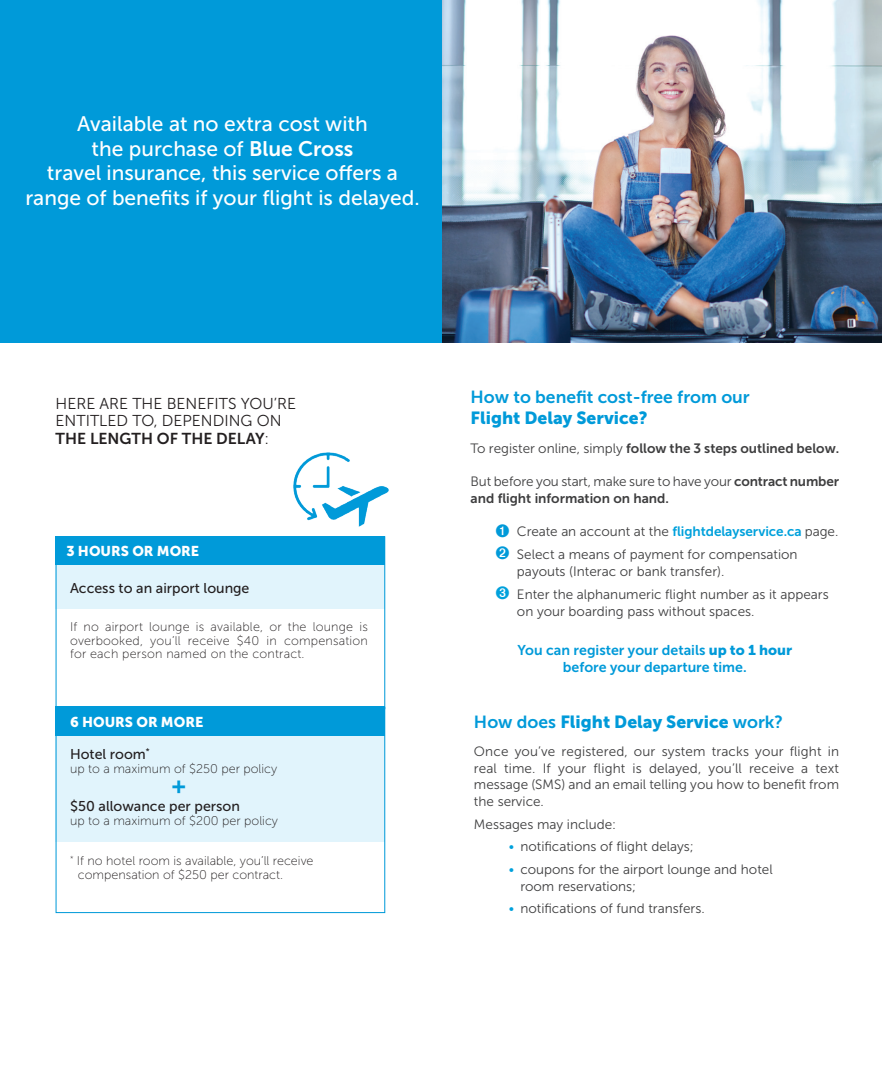
<style>
.page{position:relative;width:882px;height:1071px;background:#fff}
.page>*{position:absolute;margin:0;border:0;box-sizing:border-box;transform-origin:0 0}
.t1{font:700 25.9px "Open Sans";color:#009ad9}
.t2{font:21px/24.5px "Museo Sans 500";color:#fff;text-align:center}
.t3{font:17.5px/21px "Museo Sans 700";color:#009ad9}
.t4{font:17.5px "Museo Sans 900";color:#009ad9}
.t5{font:15.75px/17.5px "Museo Sans 300";color:#231f20}
.t6{font:14.17px/16.8px "Museo Sans 700";color:#009ad9;text-align:center}
.t7{font:14.17px "Museo Sans 500";color:#231f20}
.t8{font:14.17px "Museo Sans 900";color:#fff}
.t9{font:13.47px/16.8px "Museo Sans 300";color:#3e3e3f}
.t10{font:13.47px/16.8px "Museo Sans 700";color:#3e3e3f}
.t11{font:12.6px/13.5px "Museo Sans 100";color:#231f20}
.s1{font-family:"Museo Sans 700"}
.s2{font-family:"Museo Sans 900"}
.s3{font-family:"Museo Sans 300"}
.s4{color:#009ad9}
.s5{font-family:"Museo Sans 700";color:#00a1dc}
.s6{color:#00a1dc}
</style>
<div class="page">
<div style="left:0;top:0;width:882px;height:342px;background:#009ad9"></div>
<img style="left:442px;top:0;width:440px;height:342px">
<img style="left:293px;top:452px;width:96px;height:75px">
<div style="left:56px;top:566px;width:329px;height:43px;background:#e1f4fc"></div>
<div style="left:56px;top:536px;width:329px;height:29px;background:#009ad9"></div>
<div style="left:56px;top:735px;width:329px;height:107px;background:#e1f4fc"></div>
<div style="left:56px;top:707px;width:329px;height:206px;border:1px solid #009ad9"></div>
<div style="left:56px;top:707px;width:329px;height:29px;background:#009ad9"></div>
<div style="left:56px;top:536px;width:329px;height:173px;border:1px solid #009ad9"></div>
<p class="t2" style="left:25px;top:112px;width:396px">Available at no extra cost with<br>the purchase of <span class="s1">Blue Cross<br></span>travel insurance, this service offers a range of benefits if your flight is delayed.</p>
<p class="t5" style="left:56px;top:395px;width:242px">HERE ARE THE BENEFITS YOU’RE<br>ENTITLED TO, DEPENDING ON<br><span class="s1">THE LENGTH OF THE DELAY</span>:</p>
<p class="t3" style="left:471px;top:387px;width:281px">How to benefit cost-free from our<br><span class="s2">Flight Delay Service?</span></p>
<p class="t10" style="left:471px;top:439px;width:370px"><span class="s3">To register online, simply</span> follow the 3 steps outlined below.</p>
<p class="t10" style="left:471px;top:473px;width:370px"><span class="s3">But before you start, make sure to have your</span> contract number and flight information on hand.</p>
<p class="t9" style="left:496px;top:523px;width:344px"><span class="s4">➊</span> Create an account at the <span class="s5">flightdelayservice.ca</span> page.</p>
<p class="t9" style="left:517px;top:547px;width:282px;text-indent:-21px"><span class="s4">➋</span> Select a means of payment for compensation payouts (Interac or bank transfer).</p>
<p class="t9" style="left:517px;top:586px;width:313px;text-indent:-21px"><span class="s6">➌</span> Enter the alphanumeric flight number as it appears on your boarding pass without spaces.</p>
<p class="t6" style="left:517px;top:642px;width:276px">You can register your details <span class="s2">up to 1 hour </span>before your departure time.</p>
<p class="t8" style="left:66px;top:543px;width:134px">3 HOURS OR MORE</p>
<p class="t7" style="left:70px;top:580px;width:181px">Access to an airport lounge</p>
<p class="t11" style="left:70px;top:620px;width:299px;text-align:justify">If no airport lounge is available, or the lounge is overbooked, you’ll receive $40 in compensation for each person named on the contract.</p>
<p class="t8" style="left:70px;top:714px;width:135px">6 HOURS OR MORE</p>
<p class="t7" style="left:70px;top:747px;width:81px">Hotel room<sup>*</sup></p>
<p class="t11" style="left:70px;top:762px;width:209px">up to a maximum of $250 per policy</p>
<p class="t7" style="left:70px;top:799px;width:171px">$50 allowance per person</p>
<p class="t11" style="left:70px;top:814px;width:210px">up to a maximum of $200 per policy</p>
<p class="t11" style="left:78px;top:854px;width:237px;text-indent:-8px"><sup>*</sup> If no hotel room is available, you’ll receive compensation of $250 per contract.</p>
<p class="t1" style="left:172px;top:768px;width:16px">+</p>
<p class="t4" style="left:474px;top:711px;width:311px"><span class="s1">How does</span> Flight Delay Service <span class="s1">work?</span></p>
<p class="t9" style="left:474px;top:743px;width:367px;text-align:justify">Once you’ve registered, our system tracks your flight in real time. If your flight is delayed, you’ll receive a text message (SMS) and an email telling you how to benefit from the service.</p>
<p class="t9" style="left:474px;top:816px;width:144px">Messages may include:</p>
<p class="t9" style="left:509px;top:838px;width:187px"><span class="s6">•</span> notifications of flight delays;</p>
<p class="t9" style="left:520px;top:861px;width:254px;text-indent:-12px"><span class="s6">•</span> coupons for the airport lounge and hotel room reservations;</p>
<p class="t9" style="left:509px;top:900px;width:197px"><span class="s6">•</span> notifications of fund transfers.</p>
</div>
